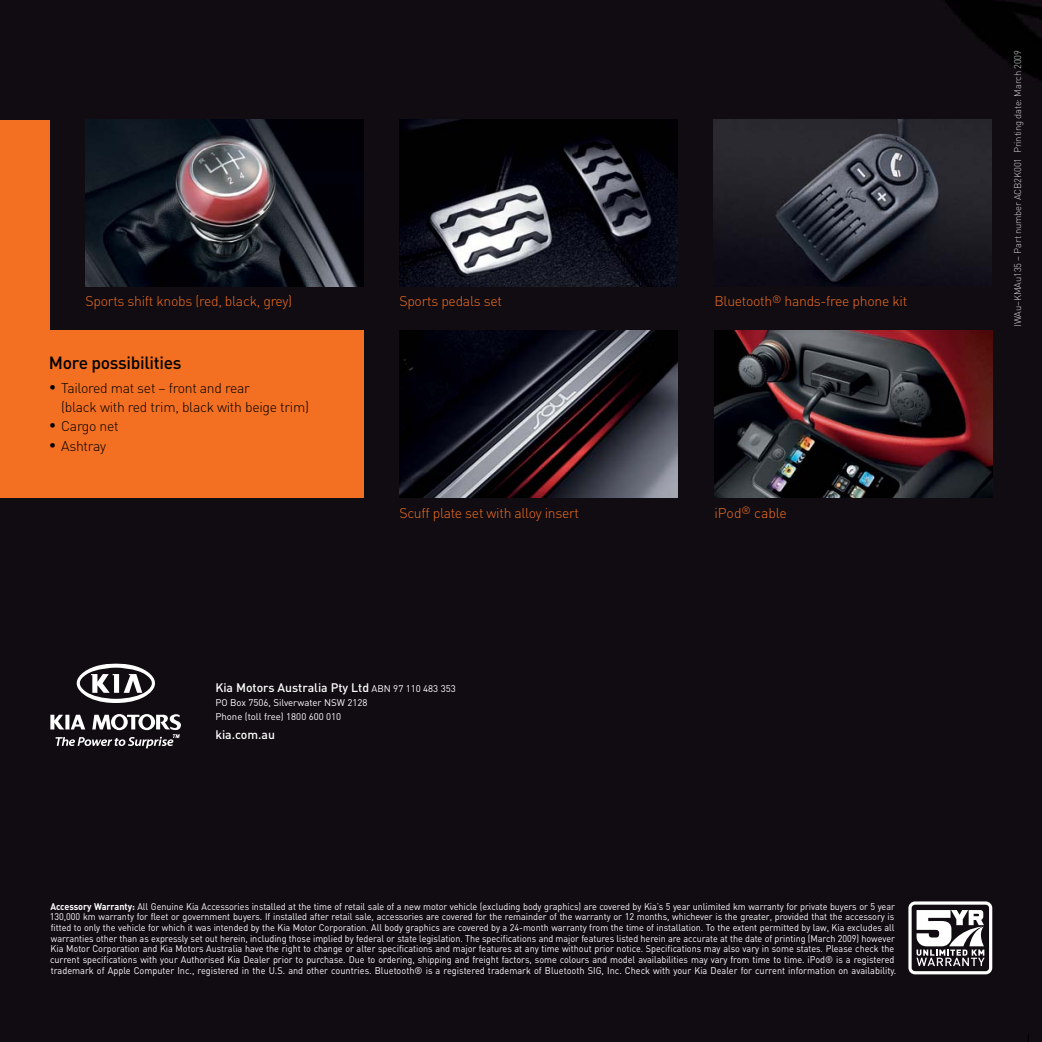
<style>
.page{position:relative;width:1042px;height:1042px;background:#110c12}
.page>*{position:absolute;margin:0;border:0;box-sizing:border-box;transform-origin:0 0}
.t1{font:500 17.5px "DIN";letter-spacing:-.02em;color:#000}
.t2{font:300 14px "DIN";letter-spacing:-.02em;color:#f36f21}
.t3{font:300 14px/19.2px "DIN";letter-spacing:-.02em;color:#000}
.t4{font:300 14px "DIN";color:#f36f21}
.t5{font:500 12.25px "DIN";color:#fff}
.t6{font:9.62px/10.7px "DIN";letter-spacing:-.005em;color:#fff;scale:.94 1}
.t7{font:300 9.62px "DIN";letter-spacing:-.015em;color:#d1d3d4}
.t8{font:9.62px/14px "DIN";letter-spacing:-.005em;color:#fff}
.s1{font-weight:400;font-size:9.62px}
.s2{font-weight:700}
</style>
<div class="page">
<div style="left:0;top:330px;width:363px;height:168px;background:#f36f21"></div>
<img style="left:399px;top:330px;width:278px;height:168px">
<img style="left:399px;top:120px;width:278px;height:167px">
<img style="left:713px;top:120px;width:278px;height:167px">
<div style="left:0;top:120px;width:50px;height:378px;background:#f36f21"></div>
<img style="left:714px;top:330px;width:278px;height:168px">
<img style="left:86px;top:120px;width:277px;height:167px">
<svg style="left:908px;top:901px;width:84px;height:73px"></svg>
<svg style="left:50px;top:714px;width:131px;height:34px"></svg>
<svg style="left:74px;top:663px;width:83px;height:40px"></svg>
<h2 class="t2" style="left:86px;top:293px;width:208px">Sports shift knobs (red, black, grey)</h2>
<h1 class="t1" style="left:49px;top:351px;width:134px">More possibilities</h1>
<h2 class="t3" style="left:61px;top:378px;width:249px;text-indent:-12px">• Tailored mat set – front and rear<br>(black with red trim, black with beige trim)</h2>
<h2 class="t3" style="left:49px;top:417px;width:71px">• Cargo net</h2>
<h2 class="t3" style="left:49px;top:436px;width:59px">• Ashtray</h2>
<h2 class="t2" style="left:399px;top:293px;width:104px">Sports pedals set</h2>
<h2 class="t2" style="left:399px;top:504px;width:181px">Scuff plate set with alloy insert</h2>
<p class="t5" style="left:215px;top:679px;width:242px">Kia Motors Australia Pty Ltd <span class="s1">ABN 97 110 483 353</span></p>
<p class="t8" style="left:215px;top:695px;width:154px">PO Box 7506, Silverwater NSW 2128<br>Phone (toll free) 1800 600 010</p>
<p class="t5" style="left:215px;top:726px;width:61px">kia.com.au</p>
<h2 class="t2" style="left:714px;top:293px;width:194px">Bluetooth<sup>®</sup> hands-free phone kit</h2>
<h2 class="t4" style="left:714px;top:504px;width:74px">iPod<sup>®</sup> cable</h2>
<p class="t6" style="left:50px;top:900px;width:902px"><span class="s2">Accessory Warranty:</span> All Genuine Kia Accessories installed at the time of retail sale of a new motor vehicle (excluding body graphics) are covered by Kia’s 5 year unlimited km warranty for private buyers or 5 year 130,000 km warranty for fleet or government buyers. If installed after retail sale, accessories are covered for the remainder of the warranty or 12 months, whichever is the greater, provided that the accessory is fitted to only the vehicle for which it was intended by the Kia Motor Corporation. All body graphics are covered by a 24-month warranty from the time of installation. To the extent permitted by law, Kia excludes all warranties other than as expressly set out herein, including those implied by federal or state legislation. The specifications and major features listed herein are accurate at the date of printing (March 2009) however Kia Motor Corporation and Kia Motors Australia have the right to change or alter specifications and major features at any time without prior notice. Specifications may also vary in some states. Please check the current specifications with your Authorised Kia Dealer prior to purchase. Due to ordering, shipping and freight factors, some colours and model availabilities may vary from time to time. iPod® is a registered trademark of Apple Computer Inc., registered in the U.S. and other countries. Bluetooth® is a registered trademark of Bluetooth SIG, Inc. Check with your Kia Dealer for current information on availability.</p>
<p class="t7" style="left:1012px;top:327px;width:278px;rotate:-90deg">IWAu–KMAu135 – Part number ACB2K001 Printing date: March 2009</p>
</div>
